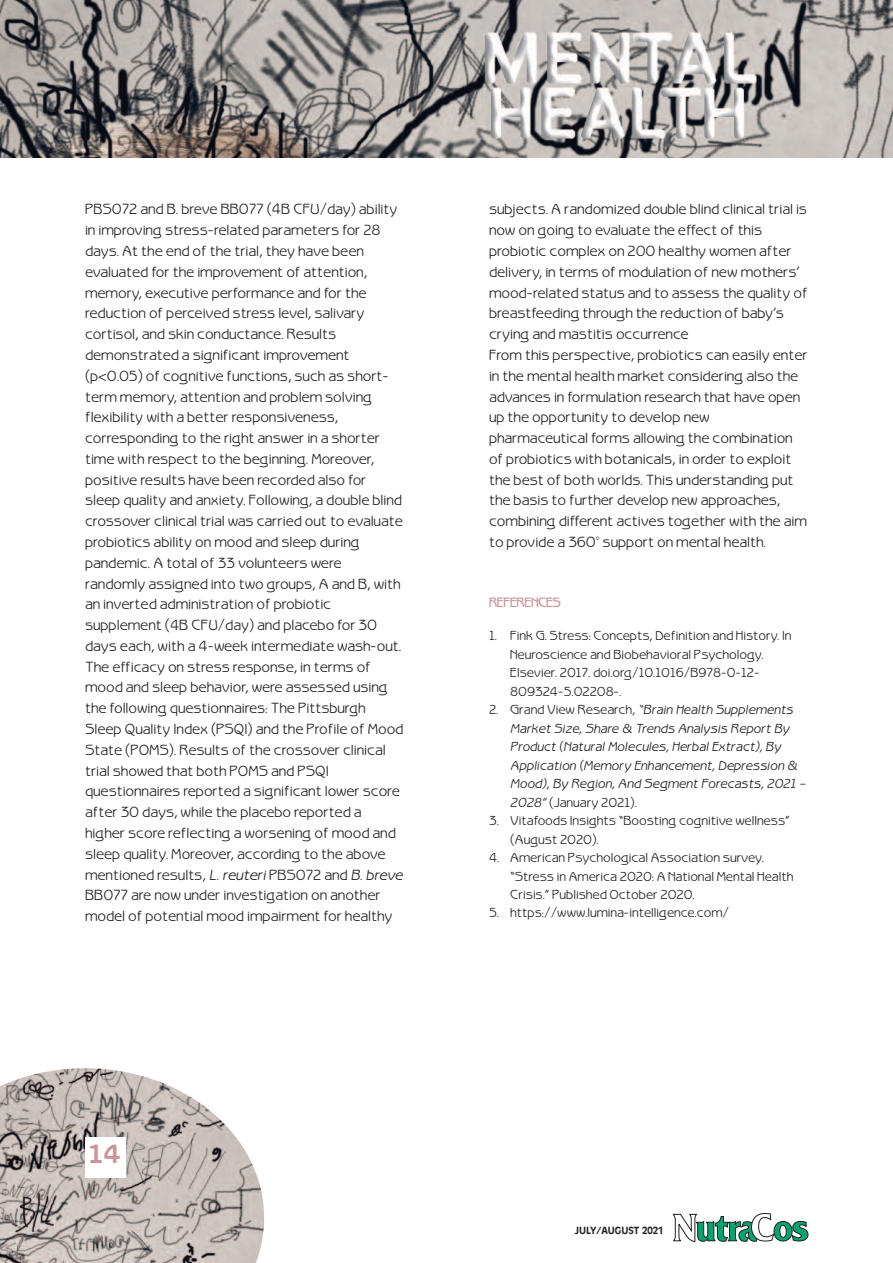
<style>
.page{position:relative;width:893px;height:1263px;background:#fff}
.page>*{position:absolute;margin:0;border:0;box-sizing:border-box;transform-origin:0 0}
.t1{font:700 24px "Benguiat Gothic";color:#c99499}
.t2{font:13.5px/20.9px "Benguiat Gothic";color:#231f20}
.t3{font:13.5px "Benguiat Gothic Heavy C";color:#c99499}
.t4{font:12px/18.5px "Benguiat Gothic";color:#231f20}
.t5{font:italic 12px/18.5px "Benguiat Gothic";color:#231f20}
.t6{font:700 9.75px "Antique Olive";color:#231f20}
.s1{font-style:italic}
.s2{font-style:normal}
</style>
<div class="page">
<img style="left:0;top:1068px;width:264px;height:195px">
<img style="left:0;top:0;width:893px;height:158px">
<svg style="left:673px;top:1213px;width:135px;height:29px"></svg>
<div style="left:85px;top:1138px;width:40px;height:40px;background:#fff"></div>
<p class="t2" style="left:85px;top:199px;width:320px">PBS072 and B. breve BB077 (4B CFU/day) ability in improving stress-related parameters for 28 days. At the end of the trial, they have been evaluated for the improvement of attention, memory, executive performance and for the reduction of perceived stress level, salivary cortisol, and skin conductance. Results demonstrated a significant improvement (p&lt;0.05) of cognitive functions, such as short&shy;term memory, attention and problem solving flexibility with a better responsiveness, corresponding to the right answer in a shorter time with respect to the beginning. Moreover, positive results have been recorded also for sleep quality and anxiety. Following, a double blind crossover clinical trial was carried out to evaluate probiotics ability on mood and sleep during pandemic. A total of 33 volunteers were randomly assigned into two groups, A and B, with an inverted administration of probiotic supplement (4B CFU/day) and placebo for 30 days each, with a 4-week intermediate wash-out.<br>The efficacy on stress response, in terms of mood and sleep behavior, were assessed using the following questionnaires: The Pittsburgh Sleep Quality Index (PSQI) and the Profile of Mood State (POMS). Results of the crossover clinical trial showed that both POMS and PSQI questionnaires reported a significant lower score after 30 days, while the placebo reported a higher score reflecting a worsening of mood and sleep quality. Moreover, according to the above mentioned results, <span class="s1">L. reuteri</span> PBS072 and <span class="s1">B. breve </span>BB077 are now under investigation on another model of potential mood impairment for healthy</p>
<p class="t2" style="left:489px;top:199px;width:320px">subjects. A randomized double blind clinical trial is now on going to evaluate the effect of this probiotic complex on 200 healthy women after delivery, in terms of modulation of new mothers’ mood-related status and to assess the quality of breastfeeding through the reduction of baby’s crying and mastitis occurrence<br>From this perspective, probiotics can easily enter in the mental health market considering also the advances in formulation research that have open up the opportunity to develop new pharmaceutical forms allowing the combination of probiotics with botanicals, in order to exploit the best of both worlds. This understanding put the basis to further develop new approaches, combining different actives together with the aim to provide a 360° support on mental health.</p>
<p class="t3" style="left:489px;top:594px;width:73px">REFERENCES</p>
<p class="t4" style="left:510px;top:627px;width:283px;text-indent:-21px">1. Fink G. Stress: Concepts, Definition and History. In Neuroscience and Biobehavioral Psychology.<br>Elsevier. 2017. doi.org/10.1016/B978-0-12- 809324-5.02208-.</p>
<p class="t5" style="left:510px;top:701px;width:297px;text-indent:-21px"><span class="s2">2. Grand View Research,</span> “Brain Health Supplements Market Size, Share &amp; Trends Analysis Report By Product (Natural Molecules, Herbal Extract), By Application (Memory Enhancement, Depression &amp; Mood), By Region, And Segment Forecasts, 2021 – 2028” <span class="s2">(January 2021).</span></p>
<p class="t4" style="left:510px;top:812px;width:281px;text-indent:-21px">3. Vitafoods Insights “Boosting cognitive wellness” (August 2020).</p>
<p class="t4" style="left:510px;top:849px;width:284px;text-indent:-21px">4. American Psychological Association survey. “Stress in America 2020: A National Mental Health<br>Crisis.” Published October 2020.</p>
<p class="t4" style="left:489px;top:904px;width:242px">5. https://www.lumina-intelligence.com/</p>
<h1 class="t1" style="left:89px;top:1140px;width:34px">14</h1>
<p class="t6" style="left:575px;top:1226px;width:91px">JULY/AUGUST 2021</p>
</div>
